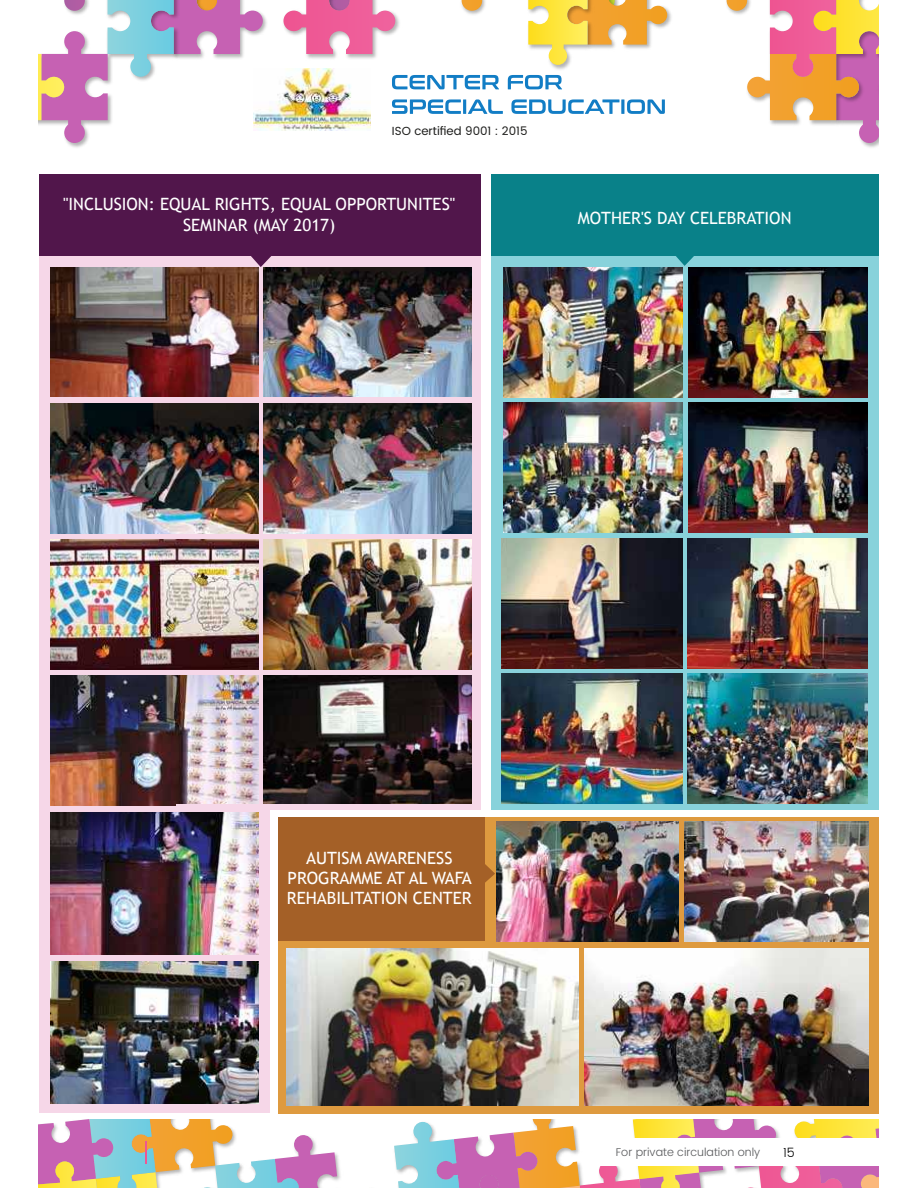
<style>
.page{position:relative;width:918px;height:1188px;background:#fff}
.page>*{position:absolute;margin:0;border:0;box-sizing:border-box;transform-origin:0 0}
.t1{font:16.95px/20.2px "Trebuchet MS";color:#fff;text-align:center}
.t2{font:300 12.75px "Poppins";color:#000}
.t3{font:11.7px "Poppins";color:#1d1d1b}
.t4{font:300 11.25px "Poppins";color:#58595b}
</style>
<div class="page">
<svg style="left:394px;top:1119px;width:485px;height:69px"></svg>
<svg style="left:39px;top:1119px;width:302px;height:69px"></svg>
<img style="left:263px;top:69px;width:107px;height:61px">
<svg style="left:392px;top:75px;width:107px;height:14px"></svg>
<svg style="left:508px;top:75px;width:54px;height:14px"></svg>
<svg style="left:392px;top:99px;width:69px;height:15px"></svg>
<hr style="left:463px;top:99px;width:3px;height:15px;background:#127dc5">
<svg style="left:468px;top:99px;width:35px;height:15px"></svg>
<svg style="left:511px;top:99px;width:101px;height:15px"></svg>
<img style="left:612px;top:0;width:267px;height:148px">
<img style="left:461px;top:0;width:24px;height:15px">
<svg style="left:462px;top:0;width:20px;height:11px"></svg>
<svg style="left:727px;top:0;width:152px;height:143px"></svg>
<img style="left:667px;top:0;width:8px;height:52px">
<img style="left:306px;top:14px;width:94px;height:45px">
<svg style="left:283px;top:0;width:112px;height:54px"></svg>
<img style="left:263px;top:15px;width:4px;height:16px">
<img style="left:551px;top:65px;width:18px;height:5px">
<svg style="left:528px;top:0;width:139px;height:65px"></svg>
<img style="left:67px;top:143px;width:19px;height:5px">
<svg style="left:39px;top:0;width:224px;height:143px"></svg>
<div style="left:587px;top:1139px;width:292px;height:27px;background:#fff"></div>
<hr style="left:145px;top:1141px;width:2px;height:22px;background:#ee5793">
<div style="left:39px;top:174px;width:442px;height:939px;background:#f6d7e8"></div>
<div style="left:270px;top:807px;width:274px;height:312px;background:#fff"></div>
<svg style="left:279px;top:814px;width:600px;height:300px;background:#d89b4c"></svg>
<div style="left:491px;top:175px;width:388px;height:636px;background:#88d2db"></div>
<img style="left:585px;top:949px;width:283px;height:156px">
<img style="left:51px;top:267px;width:208px;height:130px">
<img style="left:264px;top:267px;width:208px;height:130px">
<img style="left:503px;top:267px;width:179px;height:130px">
<img style="left:689px;top:267px;width:179px;height:130px">
<img style="left:503px;top:403px;width:179px;height:130px">
<img style="left:689px;top:403px;width:179px;height:130px">
<img style="left:502px;top:538px;width:180px;height:130px">
<img style="left:687px;top:538px;width:181px;height:130px">
<img style="left:502px;top:674px;width:180px;height:130px">
<img style="left:687px;top:674px;width:181px;height:130px">
<img style="left:51px;top:404px;width:208px;height:129px">
<img style="left:264px;top:404px;width:208px;height:129px">
<img style="left:51px;top:540px;width:208px;height:129px">
<img style="left:264px;top:540px;width:208px;height:129px">
<img style="left:51px;top:676px;width:208px;height:129px">
<img style="left:264px;top:676px;width:208px;height:128px">
<img style="left:51px;top:812px;width:208px;height:142px">
<img style="left:51px;top:961px;width:208px;height:142px">
<div style="left:39px;top:174px;width:442px;height:82px;background:#51164b"></div>
<img style="left:287px;top:949px;width:291px;height:156px">
<img style="left:496px;top:822px;width:183px;height:120px">
<img style="left:685px;top:822px;width:183px;height:120px">
<svg style="left:251px;top:256px;width:21px;height:11px"></svg>
<div style="left:491px;top:174px;width:388px;height:82px;background:#098189"></div>
<svg style="left:676px;top:256px;width:18px;height:10px"></svg>
<svg style="left:485px;top:864px;width:10px;height:19px"></svg>
<div style="left:176px;top:804px;width:305px;height:6px;background:#f6d7e8"></div>
<div style="left:278px;top:814px;width:207px;height:127px;background:#a46027"></div>
<div style="left:272px;top:810px;width:607px;height:7px;background:#fff"></div>
<p class="t3" style="left:392px;top:123px;width:137px">ISO certified 9001 : 2015</p>
<p class="t1" style="left:63px;top:194px;width:394px">"INCLUSION: EQUAL RIGHTS, EQUAL OPPORTUNITES"<br>SEMINAR (MAY 2017)</p>
<p class="t1" style="left:578px;top:208px;width:215px">MOTHER'S DAY CELEBRATION</p>
<p class="t1" style="left:287px;top:848px;width:186px">AUTISM AWARENESS<br>PROGRAMME AT AL WAFA<br>REHABILITATION CENTER</p>
<p class="t4" style="left:616px;top:1144px;width:146px">For private circulation only</p>
<p class="t2" style="left:783px;top:1143px;width:13px">15</p>
</div>
